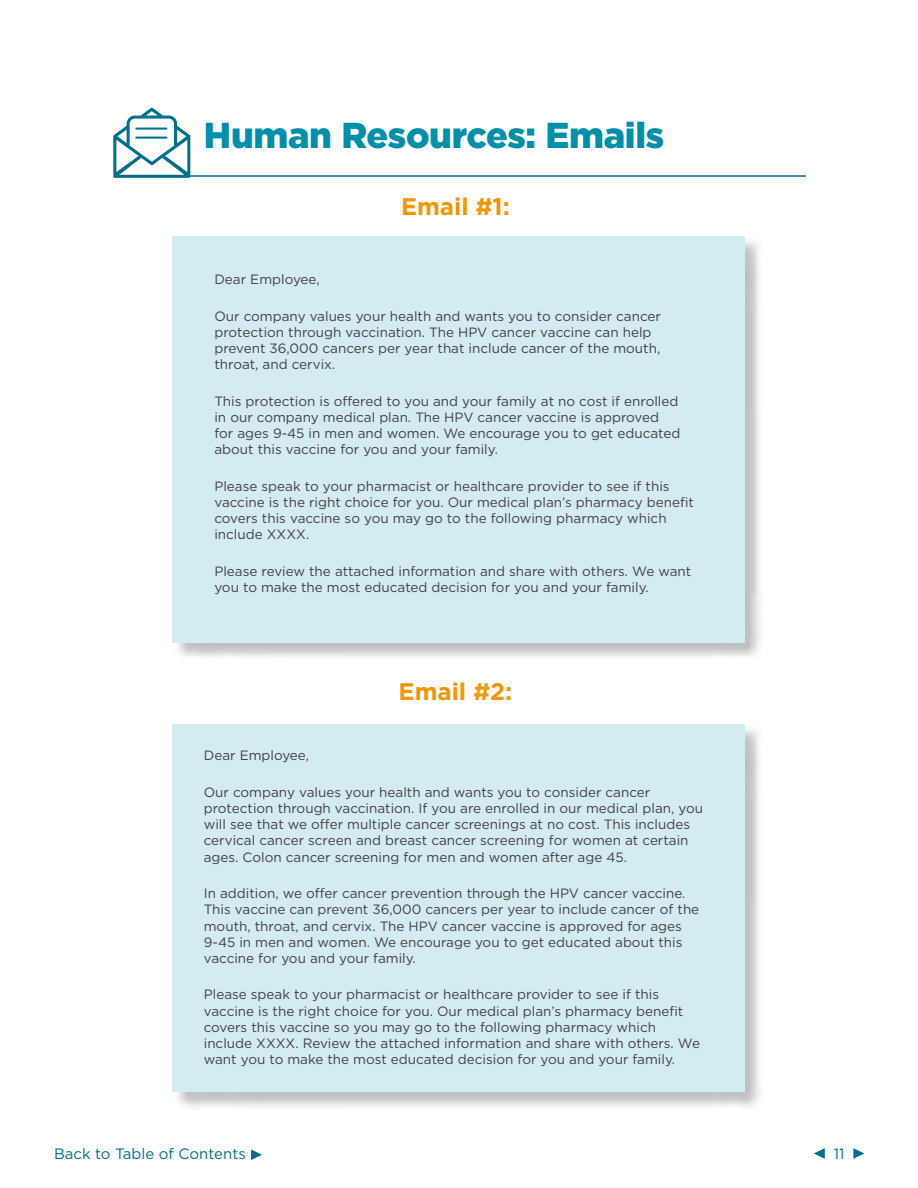
<style>
.page{position:relative;width:918px;height:1188px;background:#fff}
.page>*{position:absolute;margin:0;border:0;box-sizing:border-box;transform-origin:0 0}
.t1{font:900 36px "Gotham";letter-spacing:-.01em;color:#008fa8}
.t2{font:700 24px "Gotham";color:#f49600}
.t3{font:15px "Gotham";color:#00708c}
.t4{font:13.5px/16.2px "Gotham";color:#42413d}
</style>
<div class="page">
<svg style="left:853px;top:1148px;width:11px;height:11px"></svg>
<svg style="left:814px;top:1148px;width:11px;height:11px"></svg>
<svg style="left:251px;top:1150px;width:11px;height:10px"></svg>
<div style="left:174px;top:238px;width:589px;height:422px;background:#000;opacity:.25"></div>
<div style="left:173px;top:236px;width:572px;height:407px;background:#d3ecf1"></div>
<hr style="left:186px;top:175px;width:620px;height:2px;background:#00708c">
<div style="left:174px;top:726px;width:589px;height:384px;background:#000;opacity:.25"></div>
<div style="left:173px;top:724px;width:572px;height:368px;background:#d3ecf1"></div>
<svg style="left:113px;top:108px;width:77px;height:70px"></svg>
<h1 class="t1" style="left:204px;top:110px;width:462px">Human Resources: Emails</h1>
<h2 class="t2" style="left:401px;top:190px;width:110px">Email #1:</h2>
<p class="t4" style="left:214px;top:271px;width:107px">Dear Employee,</p>
<p class="t4" style="left:214px;top:307px;width:448px">Our company values your health and wants you to consider cancer protection through vaccination. The HPV cancer vaccine can help prevent 36,000 cancers per year that include cancer of the mouth, throat, and cervix.</p>
<p class="t4" style="left:214px;top:392px;width:467px">This protection is offered to you and your family at no cost if enrolled in our company medical plan. The HPV cancer vaccine is approved for ages 9-45 in men and women. We encourage you to get educated about this vaccine for you and your family.</p>
<p class="t4" style="left:214px;top:478px;width:481px">Please speak to your pharmacist or healthcare provider to see if this vaccine is the right choice for you. Our medical plan’s pharmacy benefit covers this vaccine so you may go to the following pharmacy which include XXXX.</p>
<p class="t4" style="left:214px;top:563px;width:478px">Please review the attached information and share with others. We want you to make the most educated decision for you and your family.</p>
<h2 class="t2" style="left:399px;top:676px;width:115px">Email #2:</h2>
<p class="t4" style="left:204px;top:747px;width:107px">Dear Employee,</p>
<p class="t4" style="left:204px;top:784px;width:501px">Our company values your health and wants you to consider cancer protection through vaccination. If you are enrolled in our medical plan, you will see that we offer multiple cancer screenings at no cost. This includes cervical cancer screen and breast cancer screening for women at certain ages. Colon cancer screening for men and women after age 45.</p>
<p class="t4" style="left:204px;top:885px;width:497px">In addition, we offer cancer prevention through the HPV cancer vaccine.<br>This vaccine can prevent 36,000 cancers per year to include cancer of the mouth, throat, and cervix. The HPV cancer vaccine is approved for ages 9-45 in men and women. We encourage you to get educated about this vaccine for you and your family.</p>
<p class="t4" style="left:204px;top:986px;width:498px">Please speak to your pharmacist or healthcare provider to see if this vaccine is the right choice for you. Our medical plan’s pharmacy benefit covers this vaccine so you may go to the following pharmacy which include XXXX. Review the attached information and share with others. We want you to make the most educated decision for you and your family.</p>
<p class="t3" style="left:54px;top:1144px;width:193px">Back to Table of Contents</p>
<p class="t3" style="left:834px;top:1144px;width:12px">11</p>
</div>
